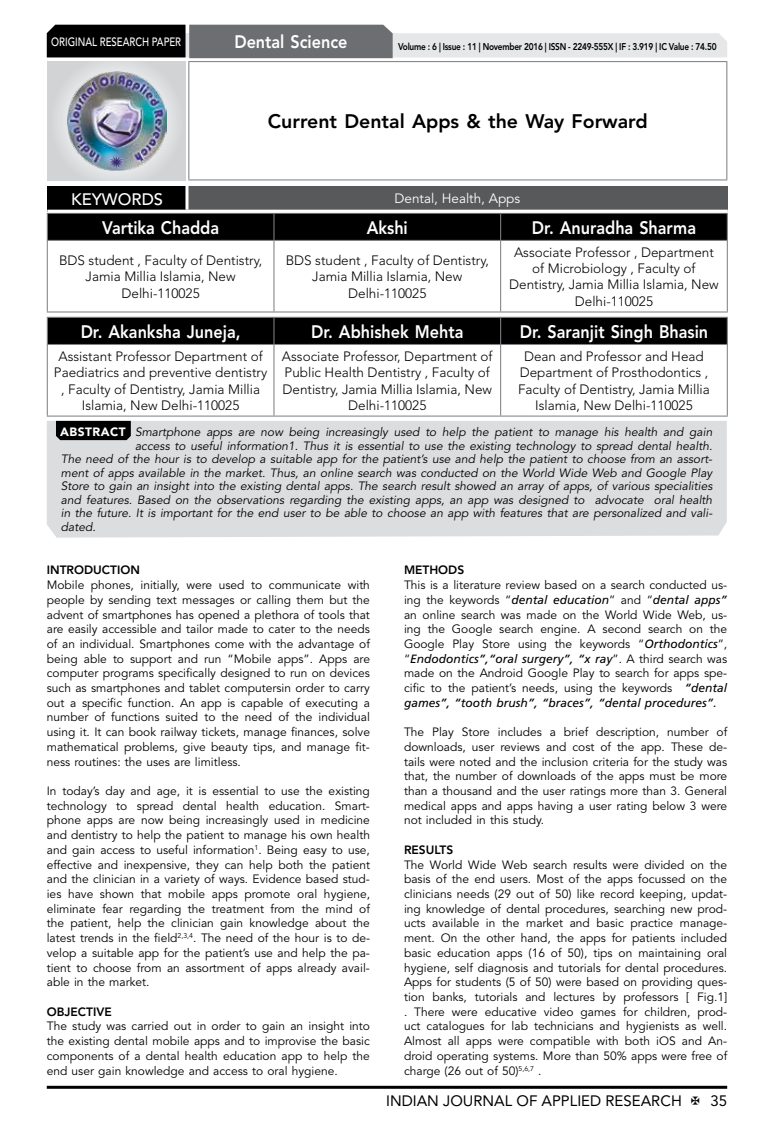
<style>
.page{position:relative;width:774px;height:1136px;background:#fff}
.page>*{position:absolute;margin:0;border:0;box-sizing:border-box;transform-origin:0 0}
.t1{font:800 19.5px "Avenir LT Std";color:#000}
.t2{font:800 18px "Avenir LT Std";color:#fff;scale:.9 1}
.t3{font:500 16.5px "Avenir LT Std";color:#fff}
.t4{font:15px "Avenir LT Std";color:#000}
.t5{font:300 13.5px/16.2px "Avenir LT Std";color:#000;text-align:center}
.t6{font:13.5px "Avenir LT Std";color:#fff}
.t7{font:12px/14.7px "Avenir LT Std";color:#000;text-align:justify}
.t8{font:italic 12px "Avenir LT Std";color:#000}
.t9{font:italic 12px "Frutiger LT Std";color:#000}
.t10{font:800 12px "Avenir LT Std";color:#000}
.t11{font:500 12px "Avenir LT Std";color:#fff;scale:.8 1}
.t12{font:800 9.75px "Avenir LT Std";letter-spacing:-.03em;color:#000;scale:.85 1}
.s1{font-weight:900;font-style:normal;color:#fff}
.s2{font-family:"Avenir LT Std";font-style:normal}
.s3{font-family:"Frutiger LT Std";font-style:italic}
</style>
<div class="page">
<hr style="left:47px;top:1085px;width:680px;height:3px;background:#000">
<div style="left:48px;top:62px;width:137px;height:118px;background:linear-gradient(to right,#d9dadb,#d9dadb)"></div>
<img style="left:68px;top:71px;width:99px;height:100px">
<svg style="left:47px;top:25px;width:680px;height:33px;background:#979899"></svg>
<hr style="left:188px;top:61px;width:539px;height:1px;background:#808285">
<hr style="left:188px;top:62px;width:1px;height:117px;background:#808285">
<hr style="left:726px;top:62px;width:1px;height:117px;background:#808285">
<hr style="left:188px;top:179px;width:539px;height:1px;background:#808285">
<svg style="left:47px;top:213px;width:681px;height:27px;background:#050505"></svg>
<hr style="left:47px;top:240px;width:227px;height:1px;background:#808285">
<hr style="left:47px;top:241px;width:1px;height:70px;background:#808285">
<hr style="left:274px;top:240px;width:227px;height:1px;background:#808285">
<hr style="left:273px;top:241px;width:1px;height:70px;background:#808285">
<hr style="left:501px;top:240px;width:227px;height:1px;background:#808285">
<hr style="left:500px;top:241px;width:1px;height:70px;background:#808285">
<hr style="left:727px;top:241px;width:1px;height:70px;background:#808285">
<hr style="left:47px;top:311px;width:227px;height:1px;background:#808285">
<hr style="left:274px;top:311px;width:227px;height:1px;background:#808285">
<hr style="left:501px;top:311px;width:227px;height:1px;background:#808285">
<div style="left:47px;top:317px;width:681px;height:27px;background:#000"></div>
<hr style="left:47px;top:344px;width:227px;height:1px;background:#808285">
<hr style="left:47px;top:345px;width:1px;height:70px;background:#808285">
<hr style="left:274px;top:344px;width:227px;height:1px;background:#808285">
<hr style="left:273px;top:345px;width:1px;height:70px;background:#808285">
<hr style="left:501px;top:344px;width:227px;height:1px;background:#808285">
<hr style="left:500px;top:345px;width:1px;height:70px;background:#808285">
<hr style="left:727px;top:345px;width:1px;height:70px;background:#808285">
<hr style="left:47px;top:415px;width:227px;height:1px;background:#808285">
<hr style="left:274px;top:415px;width:227px;height:1px;background:#808285">
<hr style="left:501px;top:415px;width:227px;height:1px;background:#808285">
<div style="left:47px;top:421px;width:680px;height:116px;background:#dcddde"></div>
<svg style="left:56px;top:421px;width:75px;height:19px"></svg>
<div style="left:47px;top:186px;width:140px;height:25px;background:#000"></div>
<div style="left:187px;top:186px;width:541px;height:25px;background:#58595b"></div>
<hr style="left:185px;top:186px;width:3px;height:24px;background:#fff">
<hr style="left:47px;top:210px;width:140px;height:3px;background:#fff">
<hr style="left:187px;top:210px;width:541px;height:3px;background:#fff">
<p class="t11" style="left:51px;top:34px;width:163px">ORIGINAL RESEARCH PAPER</p>
<h2 class="t2" style="left:234px;top:31px;width:127px">Dental Science</h2>
<p class="t12" style="left:398px;top:41px;width:376px">Volume : 6 | Issue : 11 | November 2016 | ISSN - 2249-555X | IF : 3.919 | IC Value : 74.50</p>
<h1 class="t1" style="left:268px;top:110px;width:381px">Current Dental Apps &amp; the Way Forward</h1>
<h3 class="t3" style="left:71px;top:189px;width:94px">KEYWORDS</h3>
<p class="t6" style="left:394px;top:190px;width:127px">Dental, Health, Apps</p>
<h2 class="t2" style="left:102px;top:217px;width:132px">Vartika Chadda</h2>
<h2 class="t2" style="left:367px;top:217px;width:47px">Akshi</h2>
<h2 class="t2" style="left:532px;top:217px;width:184px">Dr. Anuradha Sharma</h2>
<p class="t5" style="left:59px;top:252px;width:205px">BDS student , Faculty of Dentistry,<br>Jamia Millia Islamia, New<br>Delhi-110025</p>
<p class="t5" style="left:286px;top:252px;width:205px">BDS student , Faculty of Dentistry,<br>Jamia Millia Islamia, New<br>Delhi-110025</p>
<p class="t5" style="left:509px;top:244px;width:211px">Associate Professor , Department of Microbiology , Faculty of<br>Dentistry, Jamia Millia Islamia, New<br>Delhi-110025</p>
<h2 class="t2" style="left:81px;top:321px;width:179px">Dr. Akanksha Juneja,</h2>
<h2 class="t2" style="left:311px;top:321px;width:171px">Dr. Abhishek Mehta</h2>
<h2 class="t2" style="left:520px;top:321px;width:211px">Dr. Saranjit Singh Bhasin</h2>
<p class="t5" style="left:54px;top:348px;width:215px">Assistant Professor Department of Paediatrics and preventive dentistry , Faculty of Dentistry, Jamia Millia Islamia, New Delhi-110025</p>
<p class="t5" style="left:282px;top:348px;width:212px">Associate Professor, Department of<br>Public Health Dentistry , Faculty of<br>Dentistry, Jamia Millia Islamia, New<br>Delhi-110025</p>
<p class="t5" style="left:518px;top:348px;width:193px">Dean and Professor and Head<br>Department of Prosthodontics ,<br>Faculty of Dentistry, Jamia Millia<br>Islamia, New Delhi-110025</p>
<p class="t8" style="left:60px;top:425px;width:654px"><span class="s1">ABSTRACT</span> Smartphone apps are now being increasingly used to help the patient to manage his health and gain</p>
<p class="t8" style="left:135px;top:438px;width:579px">access to useful information1. Thus it is essential to use the existing technology to spread dental health.</p>
<p class="t8" style="left:61px;top:452px;width:653px">The need of the hour is to develop a suitable app for the patient’s use and help the patient to choose from an assort-</p>
<p class="t8" style="left:61px;top:465px;width:653px">ment of apps available in the market. Thus, an online search was conducted on the World Wide Web and Google Play</p>
<p class="t8" style="left:61px;top:479px;width:653px">Store to gain an insight into the existing dental apps. The search result showed an array of apps, of various specialities</p>
<p class="t8" style="left:61px;top:492px;width:653px">and features. Based on the observations regarding the existing apps, an app was designed to advocate oral health</p>
<p class="t8" style="left:61px;top:506px;width:653px">in the future. It is important for the end user to be able to choose an app with features that are personalized and vali-</p>
<p class="t8" style="left:61px;top:519px;width:36px">dated.</p>
<p class="t10" style="left:47px;top:563px;width:95px">INTRODUCTION</p>
<p class="t7" style="left:47px;top:578px;width:325px">Mobile phones, initially, were used to communicate with people by sending text messages or calling them but the advent of smartphones has opened a plethora of tools that are easily accessible and tailor made to cater to the needs of an individual. Smartphones come with the advantage of being able to support and run “Mobile apps”. Apps are computer programs specifically designed to run on devices such as smartphones and tablet computersin order to carry out a specific function. An app is capable of executing a number of functions suited to the need of the individual using it. It can book railway tickets, manage finances, solve mathematical problems, give beauty tips, and manage fit&shy;ness routines: the uses are limitless.</p>
<p class="t7" style="left:47px;top:783px;width:325px">In today’s day and age, it is essential to use the existing technology to spread dental health education. Smart&shy;phone apps are now being increasingly used in medicine and dentistry to help the patient to manage his own health and gain access to useful information<sup>1</sup>. Being easy to use, effective and inexpensive, they can help both the patient and the clinician in a variety of ways. Evidence based stud&shy;ies have shown that mobile apps promote oral hygiene, eliminate fear regarding the treatment from the mind of the patient, help the clinician gain knowledge about the latest trends in the field<sup>2,3,4</sup>. The need of the hour is to de&shy;velop a suitable app for the patient’s use and help the pa&shy;tient to choose from an assortment of apps already avail&shy;able in the market.</p>
<p class="t10" style="left:47px;top:1004px;width:66px">OBJECTIVE</p>
<p class="t7" style="left:47px;top:1019px;width:325px">The study was carried out in order to gain an insight into the existing dental mobile apps and to improvise the basic components of a dental health education app to help the end user gain knowledge and access to oral hygiene.</p>
<p class="t10" style="left:404px;top:563px;width:62px">METHODS</p>
<p class="t7" style="left:404px;top:578px;width:325px">This is a literature review based on a search conducted us-</p>
<p class="t9" style="left:404px;top:592px;width:325px"><span class="s2">ing the keywords “</span>dental education<span class="s2">” and “</span>dental apps”</p>
<p class="t7" style="left:404px;top:607px;width:325px">an online search was made on the World Wide Web, us&shy;ing the Google search engine. A second search on the Google Play Store using the keywords “<span class="s3">Orthodontics</span>”,</p>
<p class="t9" style="left:404px;top:651px;width:325px"><span class="s2">“</span>Endodontics”,“oral surgery”, “x ray<span class="s2">”. A third search was</span></p>
<p class="t7" style="left:404px;top:666px;width:325px">made on the Android Google Play to search for apps spe&shy;cific to the patient’s needs, using the keywords <span class="s3">“dental</span></p>
<p class="t9" style="left:404px;top:695px;width:314px">games”, “tooth brush”, “braces”, “dental procedures”.</p>
<p class="t7" style="left:404px;top:725px;width:325px">The Play Store includes a brief description, number of downloads, user reviews and cost of the app. These de&shy;tails were noted and the inclusion criteria for the study was that, the number of downloads of the apps must be more than a thousand and the user ratings more than 3. General medical apps and apps having a user rating below 3 were not included in this study.</p>
<p class="t10" style="left:404px;top:842px;width:51px">RESULTS</p>
<p class="t7" style="left:404px;top:857px;width:325px">The World Wide Web search results were divided on the basis of the end users. Most of the apps focussed on the clinicians needs (29 out of 50) like record keeping, updat&shy;ing knowledge of dental procedures, searching new prod&shy;ucts available in the market and basic practice manage&shy;ment. On the other hand, the apps for patients included basic education apps (16 of 50), tips on maintaining oral hygiene, self diagnosis and tutorials for dental procedures.<br>Apps for students (5 of 50) were based on providing ques&shy;tion banks, tutorials and lectures by professors [ Fig.1] . There were educative video games for children, prod&shy;uct catalogues for lab technicians and hygienists as well.<br>Almost all apps were compatible with both iOS and An&shy;droid operating systems. More than 50% apps were free of charge (26 out of 50)<sup>5,6,7</sup> .</p>
<p class="t4" style="left:386px;top:1091px;width:297px">INDIAN JOURNAL OF APPLIED RESEARCH</p>
<p class="t4" style="left:710px;top:1091px;width:18px">35</p>
</div>
